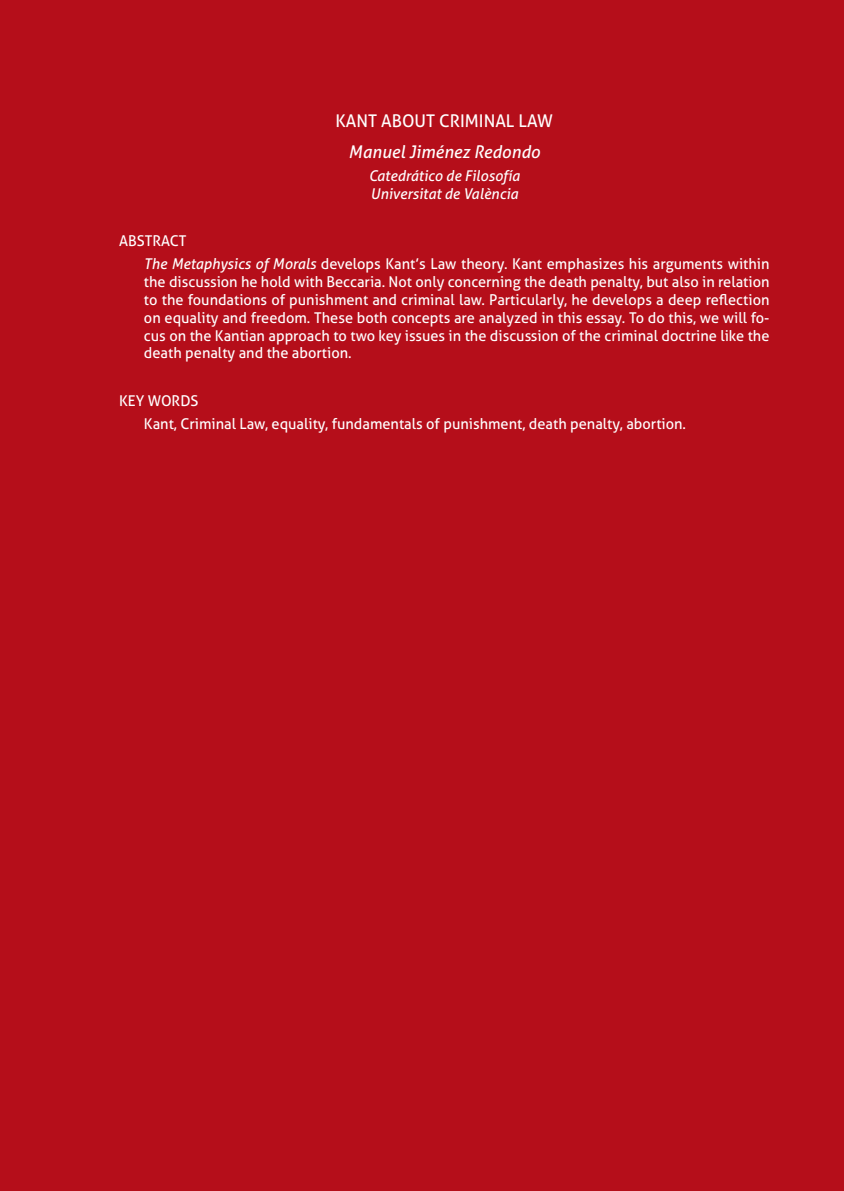
<style>
.page{position:relative;width:844px;height:1191px;background:#fff}
.page>*{position:absolute;margin:0;border:0;box-sizing:border-box;transform-origin:0 0}
.Resumen_título_inglé{font:17.5px "Aller";color:#fff}
.Resumen_autor{font:italic 17.5px "Aller";color:#fff}
.Resumen_texto{font:14.88px/17.8px "Aller";color:#fff;text-align:justify}
.Resumen_cargo{font:italic 14.88px "Aller";color:#fff}
.Resumen_cargo_con{font:italic 14.88px "Aller";color:#fff}
.Resumen_titular{font:14.88px "Aller";color:#fff}
.s1{font-style:italic}
</style>
<div class="page">
<div style="left:0;top:0;width:843px;height:1191px;background:#b50e1a"></div>
<p class="Resumen_título_inglé" style="left:335px;top:110px;width:219px">KANT ABOUT CRIMINAL LAW</p>
<p class="Resumen_autor" style="left:348px;top:141px;width:193px">Manuel Jiménez Redondo</p>
<p class="Resumen_cargo" style="left:368px;top:166px;width:153px">Catedrático de Filosofía</p>
<p class="Resumen_cargo_con" style="left:370px;top:184px;width:149px">Universitat de València</p>
<p class="Resumen_titular" style="left:119px;top:232px;width:69px">ABSTRACT</p>
<p class="Resumen_texto" style="left:144px;top:255px;width:627px"><span class="s1">The Metaphysics of Morals</span> develops Kant’s Law theory. Kant emphasizes his arguments within the discussion he hold with Beccaria. Not only concerning the death penalty, but also in relation to the foundations of punishment and criminal law. Particularly, he develops a deep reflection on equality and freedom. These both concepts are analyzed in this essay. To do this, we will fo&shy;cus on the Kantian approach to two key issues in the discussion of the criminal doctrine like the death penalty and the abortion.</p>
<p class="Resumen_titular" style="left:119px;top:392px;width:81px">KEY WORDS</p>
<p class="Resumen_texto" style="left:144px;top:414px;width:543px">Kant, Criminal Law, equality, fundamentals of punishment, death penalty, abortion.</p>
</div>
